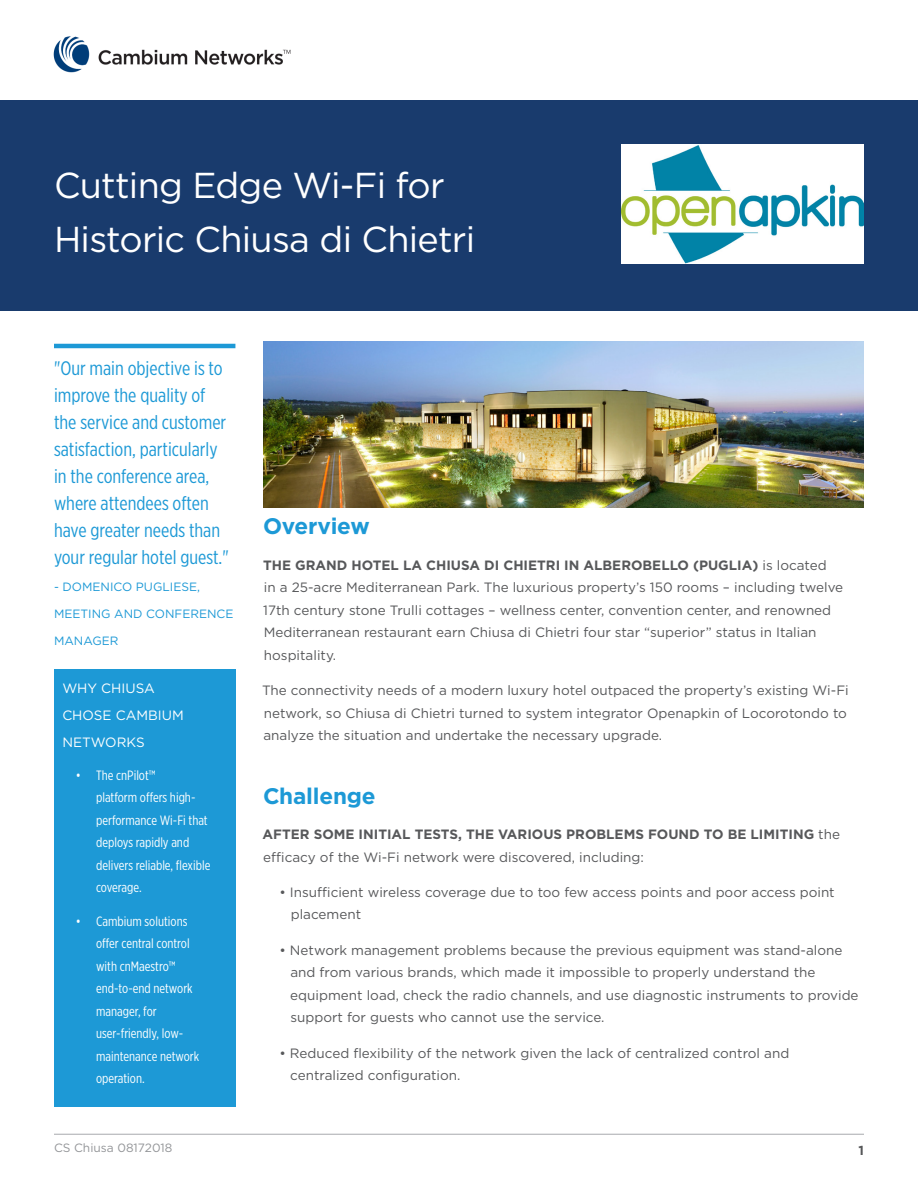
<style>
.page{position:relative;width:918px;height:1188px;background:#fff}
.page>*{position:absolute;margin:0;border:0;box-sizing:border-box;transform-origin:0 0}
.Main_Title{font:36px/54px "Gotham";letter-spacing:-.02em;color:#fff}
.t1{font:700 22.5px "Gotham";letter-spacing:-.01em;color:#1d99d6}
.Pull_Quote{font:19.5px/27px "Gotham X Narrow";color:#1d99d6}
.Body_Text{font:13.5px/22.5px "Gotham";color:#57585a}
.t2{font:13.5px/22.5px "Gotham X Narrow";color:#fff}
.Body_Text-2{font:700 13.5px/22.5px "Gotham";color:#57585a}
.Sidebar_Title{font:13.5px/27px "Gotham";color:#fff}
.t3{font:13.05px "Gotham";color:#57585a}
.t4{font:700 13.05px "Gotham";color:#57585a}
.Pull_Quote-2{font:12px "Gotham";color:#1d99d6}
.Caption_Center{font:12px "Gotham";color:#939598}
.s1{font-weight:700}
.s2{font-weight:400}
</style>
<div class="page">
<hr style="left:54px;top:1134px;width:810px;height:1px;background:#a8a9ad">
<div style="left:0;top:100px;width:918px;height:210px;background:#193b6d"></div>
<div style="left:54px;top:670px;width:181px;height:437px;background:#1d99d6"></div>
<img style="left:53px;top:36px;width:238px;height:37px">
<hr style="left:54px;top:344px;width:181px;height:4px;background:#1d99d6">
<img style="left:622px;top:145px;width:241px;height:118px">
<img style="left:263px;top:341px;width:601px;height:167px">
<p class="Main_Title" style="left:54px;top:157px;width:423px">Cutting Edge Wi-Fi for<br>Historic Chiusa di Chietri</p>
<p class="Pull_Quote" style="left:54px;top:355px;width:176px">"Our main objective is to improve the quality of the service and customer satisfaction, particularly in the conference area, where attendees often have greater needs than your regular hotel guest."</p>
<p class="Pull_Quote-2" style="left:54px;top:579px;width:148px">- DOMENICO PUGLIESE,</p>
<p class="Pull_Quote-2" style="left:54px;top:606px;width:181px">MEETING AND CONFERENCE</p>
<p class="Pull_Quote-2" style="left:54px;top:633px;width:66px">MANAGER</p>
<p class="Sidebar_Title" style="left:62px;top:674px;width:123px">WHY CHIUSA<br>CHOSE CAMBIUM<br>NETWORKS</p>
<p class="t2" style="left:96px;top:764px;width:116px;text-indent:-20px">• The cnPilot™<br>platform offers high&shy;performance Wi-Fi that deploys rapidly and delivers reliable, flexible coverage.</p>
<p class="t2" style="left:96px;top:909px;width:105px;text-indent:-20px">• Cambium solutions offer central control with cnMaestro™ end-to-end network manager, for user-friendly, low&shy;maintenance network operation.</p>
<p class="t1" style="left:263px;top:511px;width:108px">Overview</p>
<p class="Body_Text" style="left:263px;top:553px;width:582px"><span class="s1">THE GRAND HOTEL LA CHIUSA DI CHIETRI IN ALBEROBELLO (PUGLIA)</span> is located<br>in a 25-acre Mediterranean Park. The luxurious property’s 150 rooms – including twelve 17th century stone Trulli cottages – wellness center, convention center, and renowned Mediterranean restaurant earn Chiusa di Chietri four star “superior” status in Italian hospitality.</p>
<p class="Body_Text" style="left:262px;top:679px;width:588px">The connectivity needs of a modern luxury hotel outpaced the property’s existing Wi-Fi network, so Chiusa di Chietri turned to system integrator Openapkin of Locorotondo to analyze the situation and undertake the necessary upgrade.</p>
<p class="t1" style="left:263px;top:781px;width:114px">Challenge</p>
<p class="Body_Text-2" style="left:263px;top:823px;width:579px">AFTER SOME INITIAL TESTS, THE VARIOUS PROBLEMS FOUND TO BE LIMITING <span class="s2">the efficacy of the Wi-Fi network were discovered, including:</span></p>
<p class="Body_Text" style="left:291px;top:881px;width:546px;text-indent:-11px">• Insufficient wireless coverage due to too few access points and poor access point placement</p>
<p class="Body_Text" style="left:290px;top:939px;width:570px;text-indent:-11px">• Network management problems because the previous equipment was stand-alone and from various brands, which made it impossible to properly understand the equipment load, check the radio channels, and use diagnostic instruments to provide support for guests who cannot use the service.</p>
<p class="Body_Text" style="left:290px;top:1042px;width:501px;text-indent:-11px">• Reduced flexibility of the network given the lack of centralized control and centralized configuration.</p>
<p class="Caption_Center" style="left:54px;top:1140px;width:120px">CS Chiusa 08172018</p>
<p class="t4" style="left:858px;top:1142px;width:7px">1</p>
<p class="t3" style="left:54px;top:1142px;width:154px">Add Reference Number</p>
</div>
